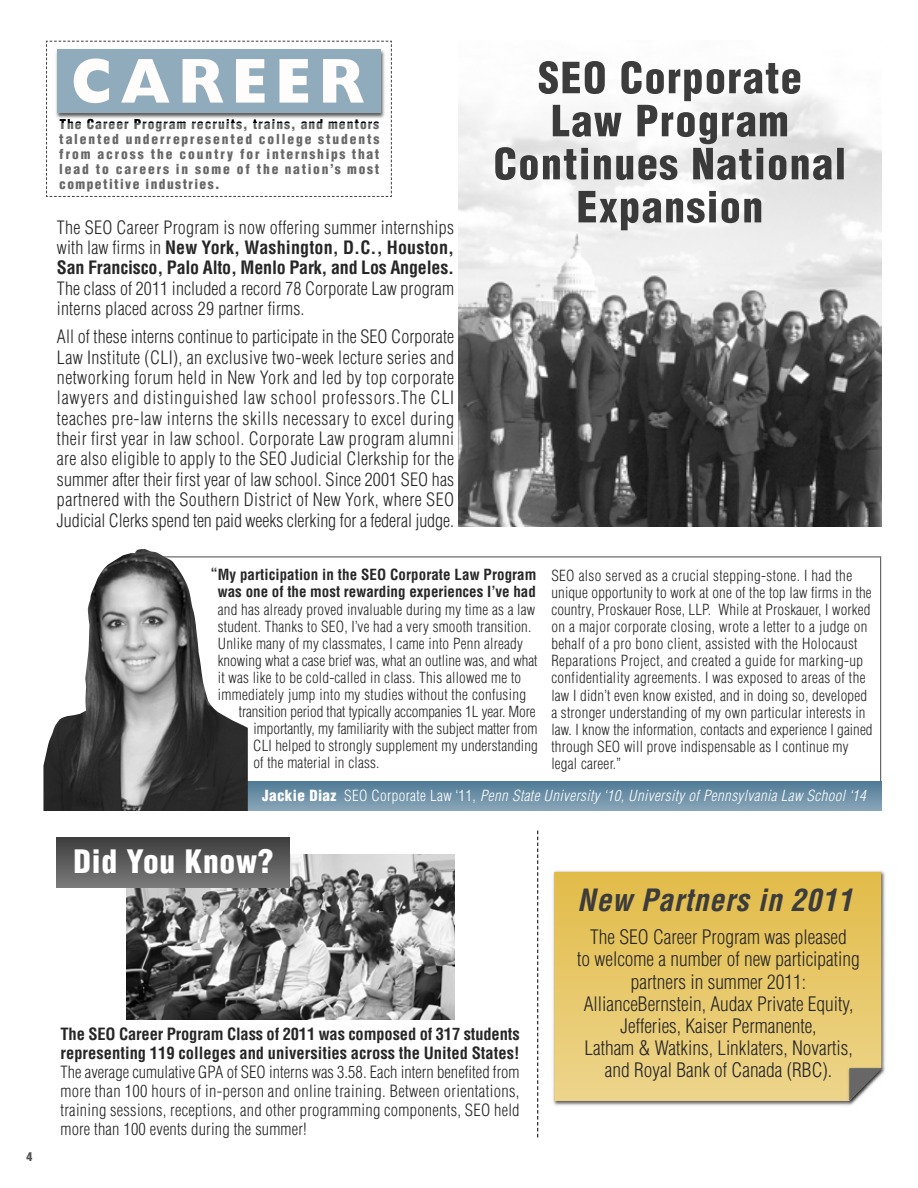
<style>
.page{position:relative;width:918px;height:1188px;background:#fff}
.page>*{position:absolute;margin:0;border:0;box-sizing:border-box;transform-origin:0 0}
.t1{font:800 63.75px "Gill Sans";letter-spacing:.15em;color:#fefdfc;scale:.87 1}
.t2{font:900 condensed 31.5px "Helvetica";letter-spacing:.025em;color:#fff}
.t3{font:italic 700 condensed 30px "Helvetica";letter-spacing:.025em;color:#3d3c3c}
.t4{font:300 condensed 19.5px/22.2px "Helvetica";color:#272627;text-align:center}
.t5{font:300 condensed 18px/20.4px "Helvetica";letter-spacing:.005em;color:#272627}
.t6{font:700 condensed 18px/20.4px "Helvetica";letter-spacing:-.01em;color:#272627;text-align:justify}
.t7{font:300 condensed 16.5px/18.9px "Helvetica";letter-spacing:.01em;color:#272627;text-align:justify}
.t8{font:700 condensed 16.5px/18.9px "Helvetica";color:#272627}
.t9{font:300 condensed 15px/17.1px "Helvetica";letter-spacing:.015em;color:#272627}
.t10{font:italic 300 condensed 15px "Helvetica";letter-spacing:.025em;color:#fff}
.t11{font:700 condensed 15px/17.1px "Helvetica";letter-spacing:.005em;color:#272627}
.t12{font:300 condensed 15px "Helvetica";letter-spacing:-.005em;color:#272627}
.t13{font:900 condensed 13.5px/15px "Helvetica";letter-spacing:.125em;color:#686768;text-align:justify}
.t14{font:900 condensed 12px "Helvetica";color:#525152}
.s1{font-weight:300}
.s2{font-weight:900;font-style:normal}
.s3{font-style:normal}
</style>
<div class="page">
<svg style="left:537px;top:830px;width:1px;height:307px"></svg>
<img style="left:459px;top:74px;width:422px;height:453px">
<img style="left:539px;top:61px;width:261px;height:40px">
<img style="left:553px;top:105px;width:234px;height:39px">
<img style="left:495px;top:147px;width:330px;height:33px">
<img style="left:579px;top:191px;width:182px;height:39px">
<svg style="left:46px;top:40px;width:346px;height:157px"></svg>
<img style="left:127px;top:855px;width:328px;height:164px">
<div style="left:246px;top:781px;width:635px;height:30px;background:linear-gradient(to bottom,#4f7a96,#88a5b8)"></div>
<div style="left:57px;top:837px;width:233px;height:50px;background:linear-gradient(to bottom,#3e3d3e,#797879)"></div>
<img style="left:43px;top:549px;width:205px;height:262px">
<img style="left:553px;top:871px;width:332px;height:235px">
<svg style="left:554px;top:872px;width:327px;height:229px;background:#e7c769"></svg>
<img style="left:843px;top:1061px;width:42px;height:45px">
<img style="left:843px;top:1061px;width:38px;height:40px">
<svg style="left:849px;top:1068px;width:33px;height:33px"></svg>
<p class="t14" style="left:27px;top:1150px;width:7px">4</p>
<h1 class="t1" style="left:71px;top:57px;width:339px">CAREER</h1>
<p class="t13" style="left:59px;top:117px;width:322px">The Career Program recruits, trains, and mentors talented underrepresented college students from across the country for internships that lead to careers in some of the nation’s most competitive industries.</p>
<p class="t6" style="left:57px;top:218px;width:399px"><span class="s1">The SEO Career Program is now offering summer internships with law firms in</span> New York, Washington, D.C., Houston, San Francisco, Palo Alto, Menlo Park, and Los Angeles.</p>
<p class="t5" style="left:57px;top:278px;width:399px">The class of 2011 included a record 78 Corporate Law program interns placed across 29 partner firms.</p>
<p class="t5" style="left:57px;top:327px;width:399px;text-align:justify">All of these interns continue to participate in the SEO Corporate Law Institute (CLI), an exclusive two-week lecture series and networking forum held in New York and led by top corporate lawyers and distinguished law school professors.The CLI teaches pre-law interns the skills necessary to excel during their first year in law school. Corporate Law program alumni are also eligible to apply to the SEO Judicial Clerkship for the summer after their first year of law school. Since 2001 SEO has partnered with the Southern District of New York, where SEO Judicial Clerks spend ten paid weeks clerking for a federal judge.</p>
<p class="t11" style="left:211px;top:566px;width:9px">“</p>
<p class="t11" style="left:218px;top:568px;width:320px">My participation in the SEO Corporate Law Program was one of the most rewarding experiences I’ve had</p>
<p class="t9" style="left:218px;top:601px;width:319px">and has already proved invaluable during my time as a law</p>
<p class="t9" style="left:218px;top:618px;width:315px">student. Thanks to SEO, I’ve had a very smooth transition.</p>
<p class="t9" style="left:218px;top:635px;width:307px">Unlike many of my classmates, I came into Penn already</p>
<p class="t9" style="left:218px;top:652px;width:321px">knowing what a case brief was, what an outline was, and what</p>
<p class="t9" style="left:218px;top:669px;width:305px">it was like to be cold-called in class. This allowed me to</p>
<p class="t9" style="left:218px;top:686px;width:310px">immediately jump into my studies without the confusing</p>
<p class="t12" style="left:239px;top:703px;width:298px">transition period that typically accompanies 1L year. More</p>
<p class="t9" style="left:253px;top:721px;width:286px">importantly, my familiarity with the subject matter from</p>
<p class="t9" style="left:253px;top:738px;width:286px">CLI helped to strongly supplement my understanding</p>
<p class="t9" style="left:253px;top:755px;width:128px">of the material in class.</p>
<p class="t9" style="left:551px;top:567px;width:323px">SEO also served as a crucial stepping-stone. I had the unique opportunity to work at one of the top law firms in the country, Proskauer Rose, LLP. While at Proskauer, I worked on a major corporate closing, wrote a letter to a judge on behalf of a pro bono client, assisted with the Holocaust Reparations Project, and created a guide for marking-up confidentiality agreements. I was exposed to areas of the law I didn’t even know existed, and in doing so, developed a stronger understanding of my own particular interests in law. I know the information, contacts and experience I gained through SEO will prove indispensable as I continue my legal career.”</p>
<p class="t10" style="left:262px;top:787px;width:605px"><span class="s2">Jackie Diaz</span> <span class="s3">SEO Corporate Law ‘11,</span> Penn State University ‘10, University of Pennsylvania Law School ‘14</p>
<h2 class="t2" style="left:74px;top:844px;width:202px">Did You Know?</h2>
<p class="t8" style="left:61px;top:1026px;width:461px">The SEO Career Program Class of 2011 was composed of 317 students representing 119 colleges and universities across the United States!</p>
<p class="t7" style="left:61px;top:1063px;width:461px">The average cumulative GPA of SEO interns was 3.58. Each intern benefited from more than 100 hours of in-person and online training. Between orientations, training sessions, receptions, and other programming components, SEO held more than 100 events during the summer!</p>
<h3 class="t3" style="left:577px;top:888px;width:277px">New Partners in 2011</h3>
<p class="t4" style="left:577px;top:926px;width:284px">The SEO Career Program was pleased<br>to welcome a number of new participating partners in summer 2011:<br>AllianceBernstein, Audax Private Equity, Jefferies, Kaiser Permanente,<br>Latham &amp; Watkins, Linklaters, Novartis, and Royal Bank of Canada (RBC).</p>
</div>
